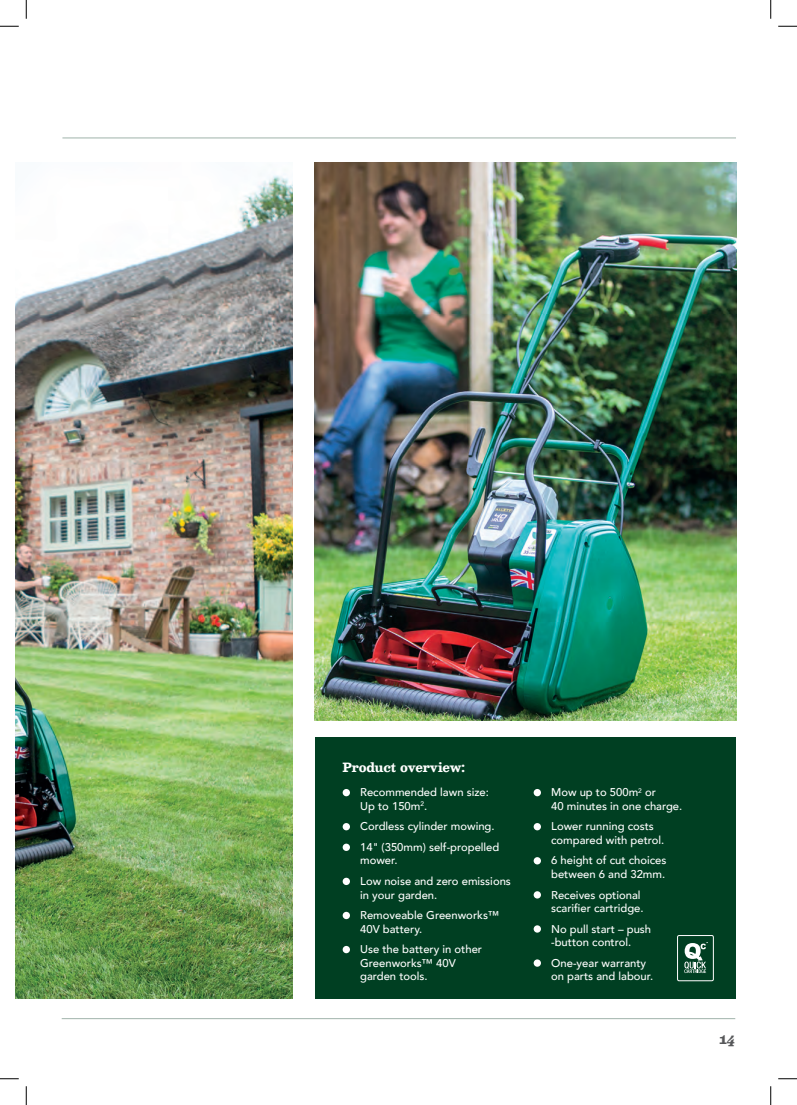
<style>
.page{position:relative;width:797px;height:1105px;background:#fff}
.page>*{position:absolute;margin:0;border:0;box-sizing:border-box;transform-origin:0 0}
.t1{font:italic 700 15px "Besley";color:#57585a}
.t2{font:italic 700 12.5px "Besley";letter-spacing:-.02em;color:#fff}
.t3{font:500 11.25px/13.5px "Avenir";color:#fff}
.s1{font-style:inherit}
</style>
<div class="page">
<hr style="left:62px;top:1018px;width:673px;height:1px;background:#a0b3aa">
<hr style="left:62px;top:138px;width:674px;height:1px;background:#a0b3aa">
<img style="left:16px;top:174px;width:276px;height:824px">
<img style="left:315px;top:162px;width:421px;height:559px">
<div style="left:315px;top:737px;width:420px;height:261px;background:#003f22"></div>
<div style="left:342px;top:789px;width:8px;height:7px;background:#fff;border-radius:50%"></div>
<div style="left:342px;top:823px;width:8px;height:7px;background:#fff;border-radius:50%"></div>
<div style="left:342px;top:844px;width:8px;height:7px;background:#fff;border-radius:50%"></div>
<div style="left:342px;top:878px;width:8px;height:7px;background:#fff;border-radius:50%"></div>
<div style="left:342px;top:912px;width:8px;height:7px;background:#fff;border-radius:50%"></div>
<div style="left:342px;top:946px;width:8px;height:7px;background:#fff;border-radius:50%"></div>
<div style="left:533px;top:789px;width:8px;height:7px;background:#fff;border-radius:50%"></div>
<div style="left:533px;top:823px;width:8px;height:7px;background:#fff;border-radius:50%"></div>
<div style="left:533px;top:857px;width:8px;height:7px;background:#fff;border-radius:50%"></div>
<div style="left:533px;top:891px;width:8px;height:7px;background:#fff;border-radius:50%"></div>
<svg style="left:533px;top:925px;width:8px;height:8px"></svg>
<div style="left:533px;top:959px;width:8px;height:8px;background:#fff;border-radius:50%"></div>
<svg style="left:684px;top:942px;width:24px;height:31px"></svg>
<div style="left:677px;top:935px;width:36px;height:46px;border:1px solid #fff;border-radius:2px"></div>
<svg style="left:0;top:25px;width:19px;height:2px"></svg>
<svg style="left:778px;top:25px;width:19px;height:2px"></svg>
<svg style="left:0;top:1078px;width:19px;height:1px"></svg>
<svg style="left:778px;top:1078px;width:19px;height:1px"></svg>
<svg style="left:25px;top:0;width:2px;height:19px"></svg>
<svg style="left:25px;top:1086px;width:2px;height:19px"></svg>
<svg style="left:770px;top:0;width:1px;height:19px"></svg>
<svg style="left:770px;top:1086px;width:1px;height:19px"></svg>
<p class="t2" style="left:342px;top:760px;width:124px">Product overview:</p>
<p class="t3" style="left:360px;top:785px;width:130px">Recommended lawn size:<br>Up to 150m<sup>2</sup>.</p>
<p class="t3" style="left:360px;top:815px;width:141px;line-height:20.6px">Cordless cylinder mowing.<br>14" (350mm) self-propelled</p>
<p class="t3" style="left:360px;top:850px;width:152px;line-height:20.6px">mower.<br>Low noise and zero emissions</p>
<p class="t3" style="left:360px;top:884px;width:141px;line-height:20.6px">in your garden.<br>Removeable Greenworks™</p>
<p class="t3" style="left:360px;top:918px;width:123px;line-height:20.6px">40V battery.<br>Use the battery in other</p>
<p class="t3" style="left:360px;top:955px;width:97px">Greenworks™ 40V garden tools.</p>
<p class="t3" style="left:551px;top:785px;width:133px">Mow up to 500m<sup>2</sup> or<br>40 minutes in one charge.</p>
<p class="t3" style="left:551px;top:819px;width:115px">Lower running costs compared with petrol.</p>
<p class="t3" style="left:551px;top:853px;width:117px">6 height of cut choices between 6 and 32mm.</p>
<p class="t3" style="left:551px;top:887px;width:94px">Receives optional scarifier cartridge.</p>
<p class="t3" style="left:551px;top:921px;width:102px">No pull start – push -button control.</p>
<p class="t3" style="left:551px;top:955px;width:103px">One-year warranty on parts and labour.</p>
<h1 class="t1" style="left:719px;top:1030px;width:17px">1<span class="s1">4</span></h1>
</div>
